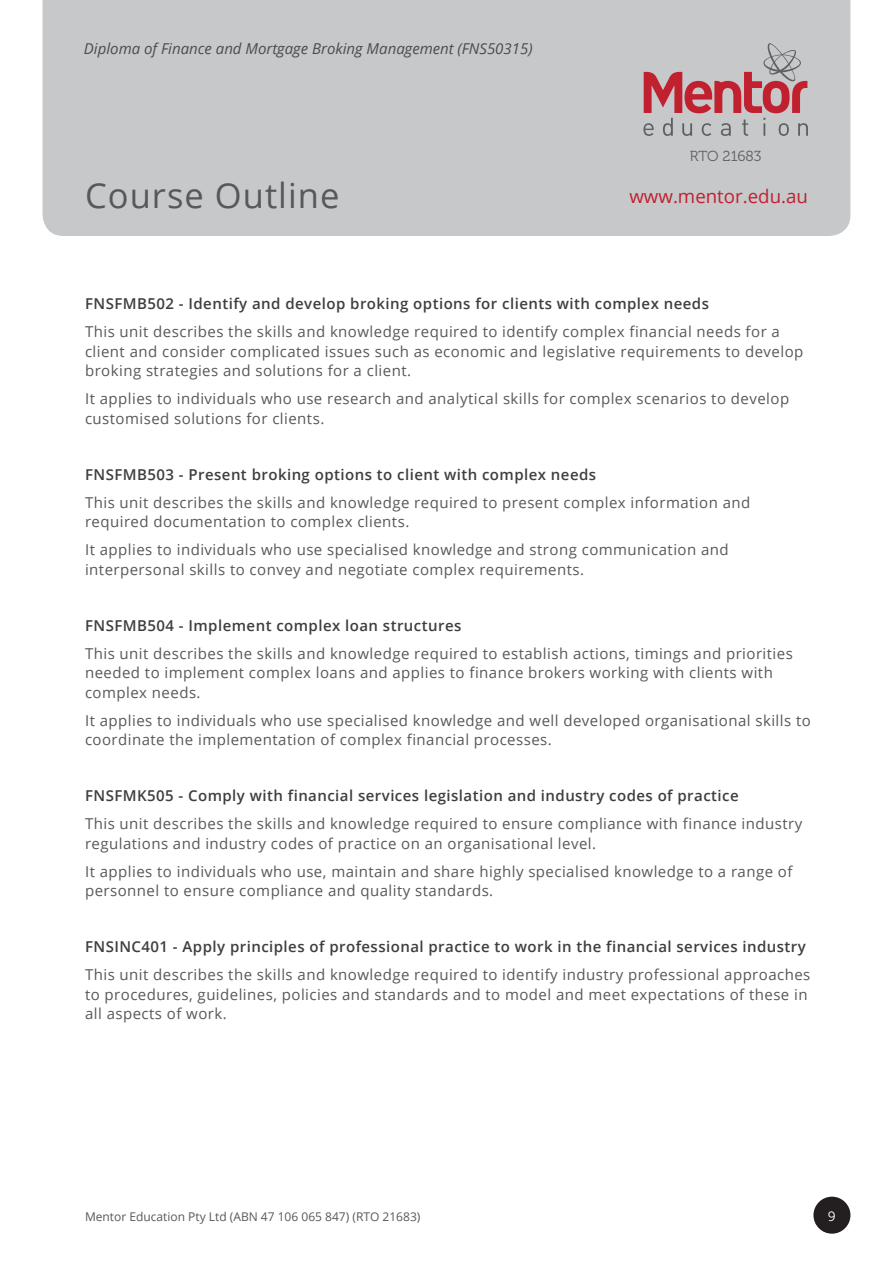
<style>
.page{position:relative;width:893px;height:1263px;background:#fff}
.page>*{position:absolute;margin:0;border:0;box-sizing:border-box;transform-origin:0 0}
.t1{font:34.5px "Open Sans";letter-spacing:.03em;color:#57585a}
.t2{font:18.6px "Open Sans";color:#c21f2f}
.t3{font:15.75px "Open Sans";color:#c21f2f}
.t4{font:15px/19.5px "Open Sans";letter-spacing:.03em;color:#57585a}
.t5{font:600 15px "Open Sans";letter-spacing:.03em;color:#3e3e3f}
.t6{font:italic 15px "Open Sans";color:#4b4c4d}
.t7{font:14.55px "Museo 300";letter-spacing:-.005em;color:#5e5f60}
.t8{font:13.5px "Museo Sans 300";color:#fff}
.t9{font:12px "Open Sans";color:#57585a}
</style>
<div class="page">
<div style="left:43px;top:0;width:807px;height:236px;background:#c7c8ca"></div>
<svg style="left:643px;top:43px;width:165px;height:93px;background:#c09da2"></svg>
<div style="left:813px;top:1197px;width:37px;height:37px;background:#231f20;border-radius:50%"></div>
<p class="t6" style="left:84px;top:38px;width:450px">Diploma of Finance and Mortgage Broking Management (FNS50315)</p>
<h1 class="t1" style="left:85px;top:172px;width:256px">Course Outline</h1>
<p class="t7" style="left:690px;top:148px;width:73px">RTO 21683</p>
<p class="t2" style="left:629px;top:184px;width:180px">www.mentor.edu.au</p>
<p class="t3" style="left:658px;top:192px;width:151px">www.mentor.edu.au</p>
<p class="t5" style="left:85px;top:293px;width:625px">FNSFMB502 - Identify and develop broking options for clients with complex needs</p>
<p class="t4" style="left:85px;top:322px;width:720px">This unit describes the skills and knowledge required to identify complex financial needs for a client and consider complicated issues such as economic and legislative requirements to develop broking strategies and solutions for a client.</p>
<p class="t4" style="left:85px;top:389px;width:706px">It applies to individuals who use research and analytical skills for complex scenarios to develop customised solutions for clients.</p>
<p class="t5" style="left:85px;top:464px;width:513px">FNSFMB503 - Present broking options to client with complex needs</p>
<p class="t4" style="left:85px;top:492px;width:667px">This unit describes the skills and knowledge required to present complex information and required documentation to complex clients.</p>
<p class="t4" style="left:85px;top:540px;width:645px">It applies to individuals who use specialised knowledge and strong communication and interpersonal skills to convey and negotiate complex requirements.</p>
<p class="t5" style="left:85px;top:615px;width:378px">FNSFMB504 - Implement complex loan structures</p>
<p class="t4" style="left:85px;top:643px;width:709px">This unit describes the skills and knowledge required to establish actions, timings and priorities needed to implement complex loans and applies to finance brokers working with clients with complex needs.</p>
<p class="t4" style="left:85px;top:710px;width:727px">It applies to individuals who use specialised knowledge and well developed organisational skills to coordinate the implementation of complex financial processes.</p>
<p class="t5" style="left:85px;top:785px;width:655px">FNSFMK505 - Comply with financial services legislation and industry codes of practice</p>
<p class="t4" style="left:85px;top:814px;width:719px">This unit describes the skills and knowledge required to ensure compliance with finance industry regulations and industry codes of practice on an organisational level.</p>
<p class="t4" style="left:85px;top:861px;width:709px">It applies to individuals who use, maintain and share highly specialised knowledge to a range of personnel to ensure compliance and quality standards.</p>
<p class="t5" style="left:85px;top:936px;width:722px">FNSINC401 - Apply principles of professional practice to work in the financial services industry</p>
<p class="t4" style="left:85px;top:965px;width:727px">This unit describes the skills and knowledge required to identify industry professional approaches to procedures, guidelines, policies and standards and to model and meet expectations of these in all aspects of work.</p>
<p class="t9" style="left:85px;top:1208px;width:337px">Mentor Education Pty Ltd (ABN 47 106 065 847) (RTO 21683)</p>
<p class="t8" style="left:828px;top:1209px;width:10px">9</p>
</div>
